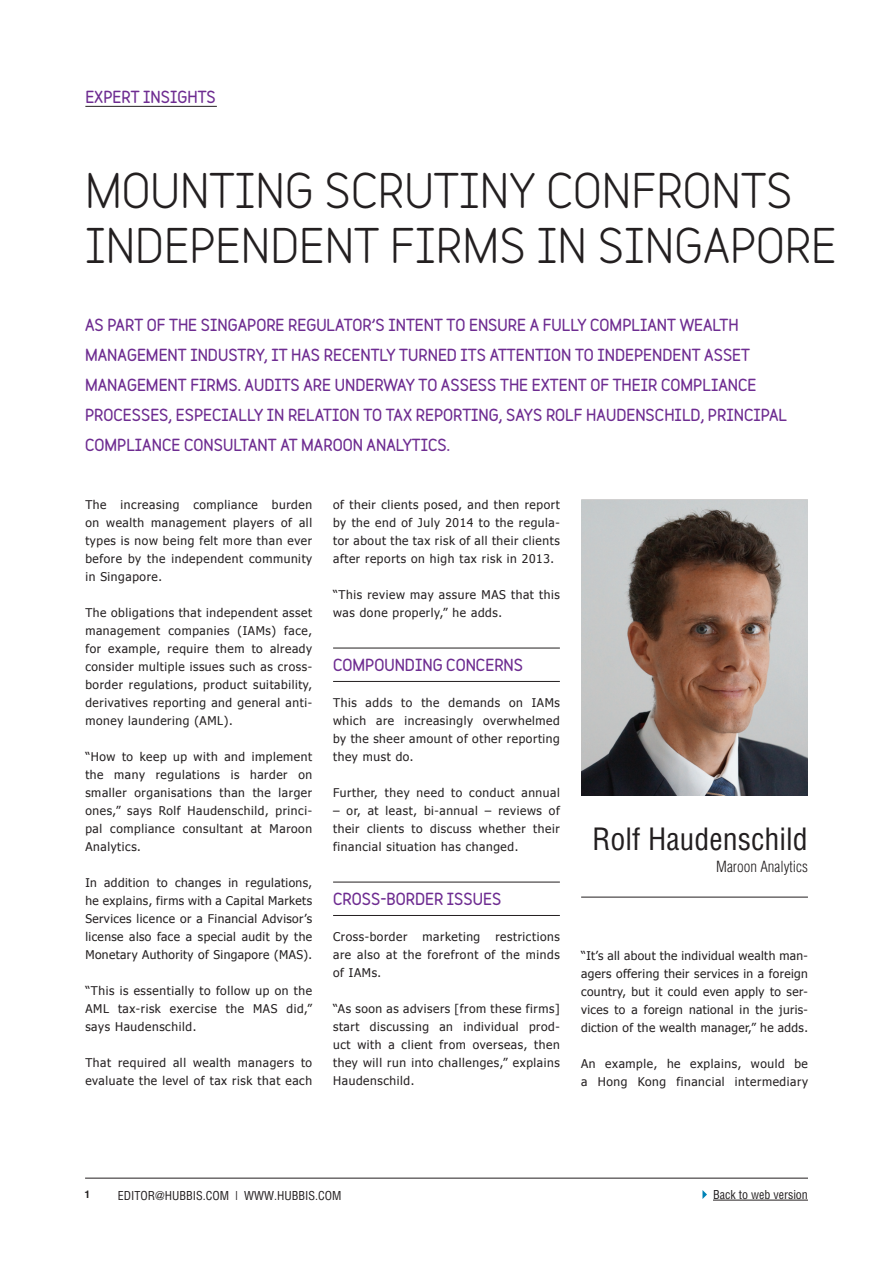
<style>
.page{position:relative;width:893px;height:1263px;background:#fff}
.page>*{position:absolute;margin:0;border:0;box-sizing:border-box;transform-origin:0 0}
.t1{font:700 45px/55.5px "Variable";color:#231f20}
.t2{font:condensed 30px "Helvetica";color:#231f20}
.t3{font:900 15px/30px "Variable";color:#6e2c91}
.t4{font:300 condensed 15px "Helvetica";color:#231f20}
.t5{font:12px/18px "Tahoma";letter-spacing:.05em;color:#231f20;text-align:justify}
.t6{font:condensed 12px "Helvetica";color:#231f20}
.t7{font:700 10.5px "Helvetica";color:#231f20}
</style>
<div class="page">
<hr style="left:85px;top:1178px;width:723px;height:1px;background:#231f20">
<hr style="left:85px;top:106px;width:132px;height:1px;background:#231f20">
<hr style="left:333px;top:648px;width:227px;height:1px;background:#231f20">
<hr style="left:333px;top:681px;width:227px;height:1px;background:#231f20">
<hr style="left:333px;top:882px;width:227px;height:1px;background:#231f20">
<hr style="left:333px;top:915px;width:227px;height:1px;background:#231f20">
<hr style="left:713px;top:1200px;width:95px;height:1px;background:#231f20">
<svg style="left:702px;top:1190px;width:5px;height:9px"></svg>
<hr style="left:581px;top:897px;width:227px;height:1px;background:#231f20">
<img style="left:581px;top:500px;width:227px;height:295px">
<p class="t3" style="left:85px;top:82px;width:132px">EXPERT INSIGHTS</p>
<h1 class="t1" style="left:85px;top:158px;width:753px">MOUNTING SCRUTINY CONFRONTS<br>INDEPENDENT FIRMS IN SINGAPORE</h1>
<p class="t3" style="left:85px;top:309px;width:704px">AS PART OF THE SINGAPORE REGULATOR’S INTENT TO ENSURE A FULLY COMPLIANT WEALTH MANAGEMENT INDUSTRY, IT HAS RECENTLY TURNED ITS ATTENTION TO INDEPENDENT ASSET MANAGEMENT FIRMS. AUDITS ARE UNDERWAY TO ASSESS THE EXTENT OF THEIR COMPLIANCE PROCESSES, ESPECIALLY IN RELATION TO TAX REPORTING, SAYS ROLF HAUDENSCHILD, PRINCIPAL COMPLIANCE CONSULTANT AT MAROON ANALYTICS.</p>
<p class="t5" style="left:85px;top:495px;width:228px">The increasing compliance burden on wealth management players of all types is now being felt more than ever before by the independent community in Singapore.</p>
<p class="t5" style="left:85px;top:603px;width:228px">The obligations that independent asset management companies (IAMs) face, for example, require them to already consider multiple issues such as cross&shy;border regulations, product suitability, derivatives reporting and general anti&shy;money laundering (AML).</p>
<p class="t5" style="left:85px;top:747px;width:228px">“How to keep up with and implement the many regulations is harder on smaller organisations than the larger ones,” says Rolf Haudenschild, princi&shy;pal compliance consultant at Maroon Analytics.</p>
<p class="t5" style="left:85px;top:873px;width:228px">In addition to changes in regulations, he explains, firms with a Capital Markets Services licence or a Financial Advisor’s license also face a special audit by the Monetary Authority of Singapore (MAS).</p>
<p class="t5" style="left:85px;top:981px;width:228px">“This is essentially to follow up on the AML tax-risk exercise the MAS did,” says Haudenschild.</p>
<p class="t5" style="left:85px;top:1053px;width:228px">That required all wealth managers to evaluate the level of tax risk that each</p>
<p class="t5" style="left:333px;top:495px;width:228px">of their clients posed, and then report by the end of July 2014 to the regula&shy;tor about the tax risk of all their clients after reports on high tax risk in 2013.</p>
<p class="t5" style="left:333px;top:585px;width:228px">“This review may assure MAS that this was done properly,” he adds.</p>
<p class="t3" style="left:333px;top:650px;width:192px">COMPOUNDING CONCERNS</p>
<p class="t5" style="left:333px;top:693px;width:228px">This adds to the demands on IAMs which are increasingly overwhelmed by the sheer amount of other reporting they must do.</p>
<p class="t5" style="left:333px;top:783px;width:228px">Further, they need to conduct annual</p>
<p class="t5" style="left:333px;top:801px;width:228px">– or, at least, bi-annual – reviews of their clients to discuss whether their financial situation has changed.</p>
<p class="t3" style="left:333px;top:884px;width:170px">CROSS-BORDER ISSUES</p>
<p class="t5" style="left:333px;top:927px;width:76px">Cross-border</p>
<p class="t5" style="left:422px;top:927px;width:59px">marketing</p>
<p class="t5" style="left:333px;top:927px;width:228px;text-indent:162px">restrictions are also at the forefront of the minds of IAMs.</p>
<p class="t5" style="left:333px;top:999px;width:228px">“As soon as advisers [from these firms] start discussing an individual prod&shy;uct with a client from overseas, then they will run into challenges,” explains Haudenschild.</p>
<h2 class="t2" style="left:592px;top:820px;width:217px">Rolf Haudenschild</h2>
<p class="t4" style="left:716px;top:858px;width:93px">Maroon Analytics</p>
<p class="t5" style="left:581px;top:946px;width:228px">“It’s all about the individual wealth man&shy;agers offering their services in a foreign country, but it could even apply to ser&shy;vices to a foreign national in the juris&shy;diction of the wealth manager,” he adds.</p>
<p class="t5" style="left:581px;top:1054px;width:228px">An example, he explains, would be a Hong Kong financial intermediary</p>
<p class="t7" style="left:84px;top:1188px;width:7px">1</p>
<p class="t6" style="left:713px;top:1187px;width:96px">Back to web version</p>
<p class="t6" style="left:118px;top:1188px;width:225px">editor@hubbis.com | www.hubbis.com</p>
</div>
